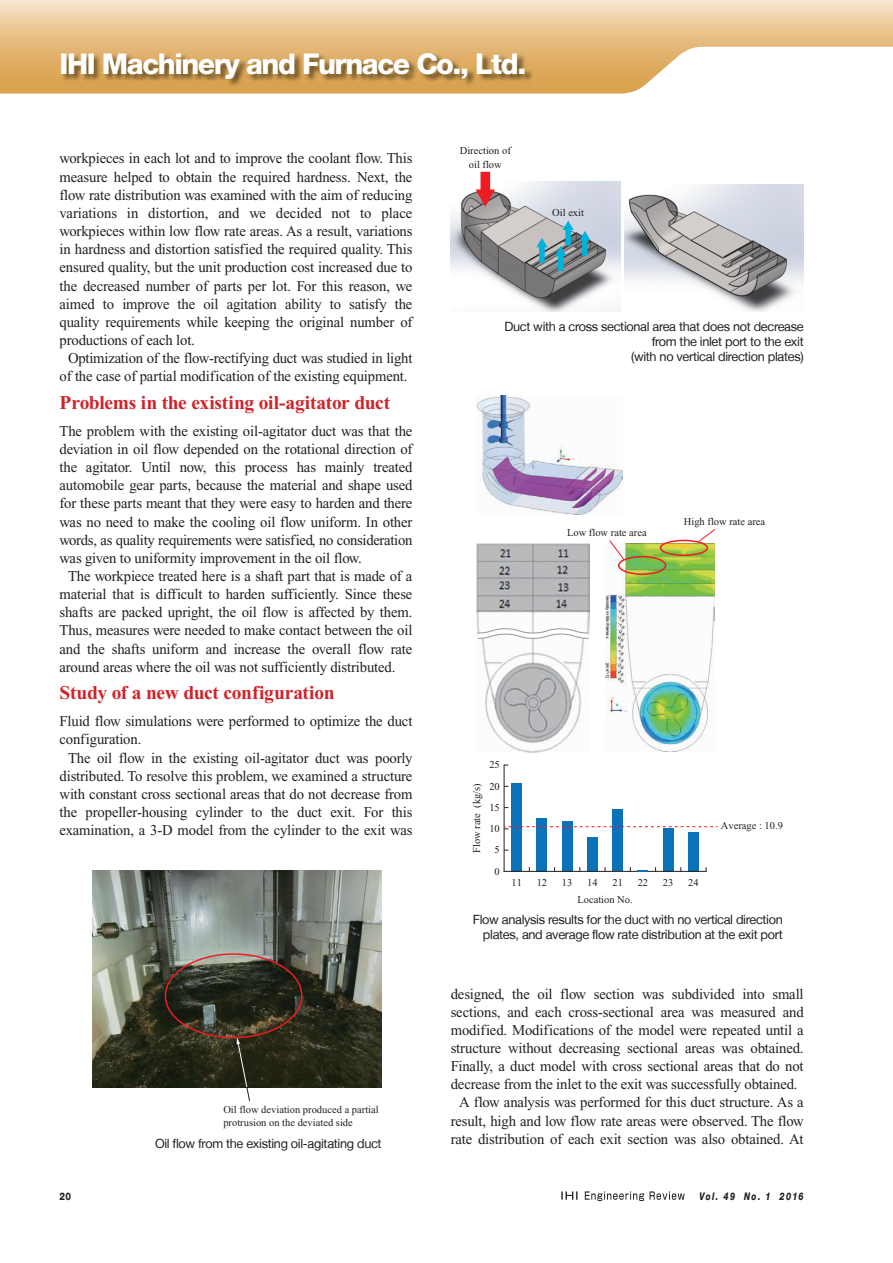
<style>
.page{position:relative;width:893px;height:1263px;background:#fff}
.page>*{position:absolute;margin:0;border:0;box-sizing:border-box;transform-origin:0 0}
.t1{font:800 28.5px "Helvetica Neue LT";letter-spacing:-.05em;color:#fff}
.t2{font:700 19.5px "Times New Roman";letter-spacing:-.015em;color:#d1232a}
.t3{font:15px/18.1px "Times New Roman";letter-spacing:-.01em;color:#231f20;text-align:center}
.t4{font:12.75px/15px "Helvetica Neue LT";letter-spacing:-.025em;color:#231f20;text-align:right}
.t5{font:10.5px/21.3px "Times New Roman";color:#231f20;text-align:center}
.t6{font:italic 800 10.5px "Helvetica Neue LT";letter-spacing:.165em;color:#231f20;scale:.78 1}
.t7{font:800 10.5px "Helvetica Neue LT";color:#231f20;scale:.85 1}
</style>
<div class="page">
<svg style="left:561px;top:1191px;width:124px;height:10px"></svg>
<svg style="left:0;top:0;width:893px;height:94px"></svg>
<img style="left:61px;top:53px;width:473px;height:34px">
<img style="left:451px;top:182px;width:170px;height:130px">
<img style="left:625px;top:184px;width:179px;height:128px">
<svg style="left:476px;top:172px;width:19px;height:35px"></svg>
<svg style="left:536px;top:238px;width:11px;height:25px"></svg>
<svg style="left:555px;top:221px;width:35px;height:50px;background:#729ca8"></svg>
<div style="left:512px;top:783px;width:10px;height:88px;background:#0b72ba"></div>
<div style="left:537px;top:818px;width:10px;height:53px;background:#0b72ba"></div>
<div style="left:562px;top:821px;width:10px;height:50px;background:#0b72ba"></div>
<div style="left:587px;top:837px;width:11px;height:34px;background:#0b72ba"></div>
<div style="left:613px;top:809px;width:10px;height:62px;background:#0b72ba"></div>
<div style="left:663px;top:828px;width:10px;height:43px;background:#0b72ba"></div>
<div style="left:688px;top:832px;width:11px;height:39px;background:#0b72ba"></div>
<img style="left:476px;top:544px;width:113px;height:208px">
<img style="left:606px;top:543px;width:109px;height:209px">
<img style="left:476px;top:395px;width:146px;height:120px">
<div style="left:660px;top:540px;width:48px;height:16px;border:2px solid #ee1d23;border-radius:50%"></div>
<div style="left:618px;top:556px;width:48px;height:19px;border:2px solid #ee1d23;border-radius:50%"></div>
<svg style="left:609px;top:540px;width:16px;height:20px"></svg>
<svg style="left:698px;top:529px;width:17px;height:14px"></svg>
<hr style="left:504px;top:871px;width:202px;height:1px;background:#231f20">
<hr style="left:504px;top:765px;width:1px;height:106px;background:#231f20">
<svg style="left:504px;top:826px;width:214px;height:3px"></svg>
<svg style="left:477px;top:628px;width:112px;height:11px"></svg>
<img style="left:92px;top:870px;width:290px;height:217px">
<div style="left:165px;top:953px;width:138px;height:85px;border:2px solid #ee1d23;border-radius:50%"></div>
<svg style="left:237px;top:1038px;width:13px;height:63px"></svg>
<h1 class="t1" style="left:60px;top:47px;width:468px">IHI Machinery and Furnace Co., Ltd.</h1>
<p class="t3" style="left:60px;top:149px;width:354px">workpieces in each lot and to improve the coolant flow. This</p>
<p class="t3" style="left:60px;top:168px;width:354px">measure helped to obtain the required hardness. Next, the</p>
<p class="t3" style="left:60px;top:186px;width:354px">flow rate distribution was examined with the aim of reducing</p>
<p class="t3" style="left:60px;top:204px;width:354px">variations in distortion, and we decided not to place</p>
<p class="t3" style="left:60px;top:222px;width:354px">workpieces within low flow rate areas. As a result, variations</p>
<p class="t3" style="left:60px;top:240px;width:354px">in hardness and distortion satisfied the required quality. This</p>
<p class="t3" style="left:60px;top:258px;width:354px">ensured quality, but the unit production cost increased due to</p>
<p class="t3" style="left:60px;top:276px;width:354px">the decreased number of parts per lot. For this reason, we</p>
<p class="t3" style="left:60px;top:295px;width:354px">aimed to improve the oil agitation ability to satisfy the</p>
<p class="t3" style="left:60px;top:313px;width:354px">quality requirements while keeping the original number of</p>
<p class="t3" style="left:60px;top:331px;width:137px">productions of each lot.</p>
<p class="t3" style="left:68px;top:349px;width:346px">Optimization of the flow-rectifying duct was studied in light</p>
<p class="t3" style="left:60px;top:367px;width:350px">of the case of partial modification of the existing equipment.</p>
<h2 class="t2" style="left:60px;top:391px;width:332px">Problems in the existing oil-agitator duct</h2>
<p class="t3" style="left:60px;top:422px;width:354px">The problem with the existing oil-agitator duct was that the</p>
<p class="t3" style="left:60px;top:440px;width:354px">deviation in oil flow depended on the rotational direction of</p>
<p class="t3" style="left:60px;top:458px;width:354px">the agitator. Until now, this process has mainly treated</p>
<p class="t3" style="left:60px;top:476px;width:354px">automobile gear parts, because the material and shape used</p>
<p class="t3" style="left:60px;top:494px;width:354px">for these parts meant that they were easy to harden and there</p>
<p class="t3" style="left:60px;top:512px;width:354px">was no need to make the cooling oil flow uniform. In other</p>
<p class="t3" style="left:60px;top:531px;width:354px">words, as quality requirements were satisfied, no consideration</p>
<p class="t3" style="left:60px;top:549px;width:304px">was given to uniformity improvement in the oil flow.</p>
<p class="t3" style="left:68px;top:567px;width:346px">The workpiece treated here is a shaft part that is made of a</p>
<p class="t3" style="left:60px;top:585px;width:354px">material that is difficult to harden sufficiently. Since these</p>
<p class="t3" style="left:60px;top:603px;width:354px">shafts are packed upright, the oil flow is affected by them.</p>
<p class="t3" style="left:60px;top:621px;width:354px">Thus, measures were needed to make contact between the oil</p>
<p class="t3" style="left:60px;top:639px;width:354px">and the shafts uniform and increase the overall flow rate</p>
<p class="t3" style="left:60px;top:658px;width:337px">around areas where the oil was not sufficiently distributed.</p>
<h2 class="t2" style="left:60px;top:682px;width:276px">Study of a new duct configuration</h2>
<p class="t3" style="left:60px;top:712px;width:354px">Fluid flow simulations were performed to optimize the duct</p>
<p class="t3" style="left:60px;top:730px;width:83px">configuration.</p>
<p class="t3" style="left:68px;top:748px;width:346px">The oil flow in the existing oil-agitator duct was poorly</p>
<p class="t3" style="left:60px;top:767px;width:354px">distributed. To resolve this problem, we examined a structure</p>
<p class="t3" style="left:60px;top:785px;width:354px">with constant cross sectional areas that do not decrease from</p>
<p class="t3" style="left:60px;top:803px;width:354px">the propeller-housing cylinder to the duct exit. For this</p>
<p class="t3" style="left:60px;top:821px;width:354px">examination, a 3-D model from the cylinder to the exit was</p>
<p class="t5" style="left:223px;top:1102px;width:157px;line-height:13.5px;text-align:left">Oil flow deviation produced a partial protrusion on the deviated side</p>
<p class="t4" style="left:155px;top:1136px;width:228px">Oil flow from the existing oil-agitating duct</p>
<p class="t5" style="left:460px;top:144px;width:53px;line-height:13.5px">Direction of oil flow</p>
<p class="t5" style="left:552px;top:202px;width:33px">Oil exit</p>
<p class="t4" style="left:504px;top:319px;width:301px">Duct with a cross sectional area that does not decrease from the inlet port to the exit<br>(with no vertical direction plates)</p>
<p class="t5" style="left:567px;top:522px;width:81px">Low flow rate area</p>
<p class="t5" style="left:684px;top:511px;width:83px">High flow rate area</p>
<p class="t5" style="left:489px;top:754px;width:12px">25</p>
<p class="t5" style="left:489px;top:797px;width:12px">15<br>10<br>5<br>0</p>
<p class="t5" style="left:466px;top:853px;width:71px;rotate:-90deg">Flow rate (kg/s)</p>
<p class="t5" style="left:489px;top:775px;width:12px">20</p>
<p class="t5" style="left:511px;top:872px;width:12px">11</p>
<p class="t5" style="left:537px;top:872px;width:12px">12</p>
<p class="t5" style="left:562px;top:872px;width:12px">13</p>
<p class="t5" style="left:587px;top:872px;width:12px">14</p>
<p class="t5" style="left:612px;top:872px;width:12px">21</p>
<p class="t5" style="left:638px;top:872px;width:12px">22</p>
<p class="t5" style="left:663px;top:872px;width:12px">23</p>
<p class="t5" style="left:688px;top:872px;width:12px">24</p>
<p class="t5" style="left:577px;top:889px;width:57px">Location No.</p>
<p class="t5" style="left:721px;top:815px;width:64px">Average : 10.9</p>
<p class="t4" style="left:473px;top:912px;width:312px">Flow analysis results for the duct with no vertical direction plates, and average flow rate distribution at the exit port</p>
<p class="t3" style="left:451px;top:984px;width:354px">designed, the oil flow section was subdivided into small sections, and each cross-sectional area was measured and modified. Modifications of the model were repeated until a structure without decreasing sectional areas was obtained.<br>Finally, a duct model with cross sectional areas that do not decrease from the inlet to the exit was successfully obtained.<br>A flow analysis was performed for this duct structure. As a result, high and low flow rate areas were observed. The flow rate distribution of each exit section was also obtained. At</p>
<p class="t7" style="left:60px;top:1190px;width:15px">20</p>
<p class="t6" style="left:699px;top:1190px;width:135px">Vol. 49 No. 1 2016</p>
</div>
